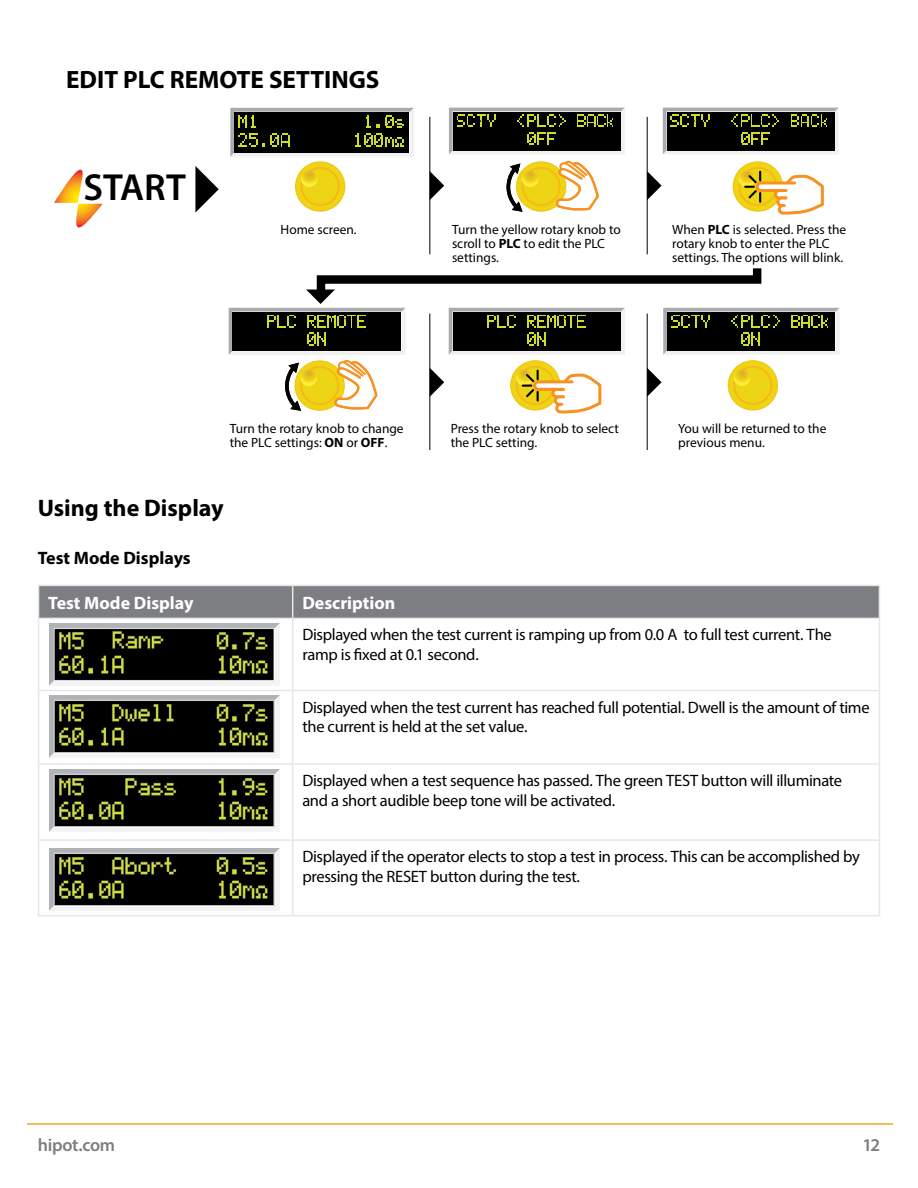
<style>
.page{position:relative;width:918px;height:1188px;background:#fff}
.page>*{position:absolute;margin:0;border:0;box-sizing:border-box;transform-origin:0 0}
.t1{font:600 37.8px "Myriad Pro";color:#000}
.t2{font:700 25.2px "Myriad Pro";color:#000}
.t3{font:700 24px "Myriad Pro";color:#000}
.t4{font:700 18px "Myriad Pro";color:#fff}
.t5{font:700 18px "Myriad Pro";color:#000}
.t6{font:600 18px "Myriad Pro";letter-spacing:-.015em;color:#7d7e81}
.t7{font:16.5px/19.5px "Myriad Pro";letter-spacing:-.02em;color:#000}
.t8{font:13.35px/14.1px "Myriad Pro";color:#000}
.s1{font-weight:700}
</style>
<div class="page">
<hr style="left:27px;top:1123px;width:866px;height:2px;background:#eeac20">
<svg style="left:54px;top:170px;width:49px;height:58px"></svg>
<svg style="left:195px;top:166px;width:24px;height:47px"></svg>
<svg style="left:733px;top:161px;width:91px;height:54px"></svg>
<hr style="left:430px;top:117px;width:1px;height:137px;background:#000">
<svg style="left:648px;top:172px;width:14px;height:27px"></svg>
<hr style="left:647px;top:117px;width:1px;height:137px;background:#000">
<hr style="left:430px;top:314px;width:1px;height:135px;background:#000">
<hr style="left:647px;top:314px;width:1px;height:135px;background:#000">
<svg style="left:430px;top:108px;width:195px;height:108px"></svg>
<svg style="left:663px;top:108px;width:176px;height:46px;background:#3a3c2b"></svg>
<svg style="left:230px;top:108px;width:184px;height:104px"></svg>
<svg style="left:229px;top:268px;width:611px;height:147px"></svg>
<div style="left:39px;top:586px;width:840px;height:32px;background:#7d7e81"></div>
<hr style="left:38px;top:585px;width:255px;height:1px;background:#e6e7e8">
<hr style="left:38px;top:586px;width:1px;height:32px;background:#e6e7e8">
<hr style="left:293px;top:585px;width:587px;height:1px;background:#e6e7e8">
<hr style="left:292px;top:586px;width:1px;height:32px;background:#e6e7e8">
<hr style="left:879px;top:586px;width:1px;height:32px;background:#e6e7e8">
<hr style="left:38px;top:618px;width:255px;height:1px;background:#e6e7e8">
<hr style="left:38px;top:619px;width:1px;height:71px;background:#e6e7e8">
<hr style="left:293px;top:618px;width:587px;height:1px;background:#e6e7e8">
<hr style="left:292px;top:619px;width:1px;height:71px;background:#e6e7e8">
<hr style="left:879px;top:619px;width:1px;height:71px;background:#e6e7e8">
<hr style="left:38px;top:690px;width:255px;height:1px;background:#e6e7e8">
<hr style="left:38px;top:691px;width:1px;height:72px;background:#e6e7e8">
<hr style="left:293px;top:690px;width:587px;height:1px;background:#e6e7e8">
<hr style="left:292px;top:691px;width:1px;height:72px;background:#e6e7e8">
<hr style="left:879px;top:691px;width:1px;height:72px;background:#e6e7e8">
<hr style="left:38px;top:763px;width:255px;height:2px;background:#e6e7e8">
<hr style="left:38px;top:765px;width:1px;height:74px;background:#e6e7e8">
<hr style="left:293px;top:763px;width:587px;height:2px;background:#e6e7e8">
<hr style="left:292px;top:765px;width:1px;height:74px;background:#e6e7e8">
<hr style="left:879px;top:765px;width:1px;height:74px;background:#e6e7e8">
<hr style="left:38px;top:839px;width:255px;height:2px;background:#e6e7e8">
<hr style="left:38px;top:841px;width:1px;height:74px;background:#e6e7e8">
<hr style="left:293px;top:839px;width:587px;height:2px;background:#e6e7e8">
<hr style="left:292px;top:841px;width:1px;height:74px;background:#e6e7e8">
<hr style="left:879px;top:841px;width:1px;height:74px;background:#e6e7e8">
<hr style="left:38px;top:915px;width:255px;height:1px;background:#e6e7e8">
<hr style="left:293px;top:915px;width:587px;height:1px;background:#e6e7e8">
<img style="left:50px;top:624px;width:230px;height:61px">
<img style="left:50px;top:696px;width:230px;height:62px">
<img style="left:50px;top:770px;width:230px;height:61px">
<img style="left:50px;top:849px;width:230px;height:61px">
<h2 class="t2" style="left:66px;top:63px;width:315px">EDIT PLC REMOTE SETTINGS</h2>
<h1 class="t1" style="left:84px;top:163px;width:104px">START</h1>
<p class="t8" style="left:281px;top:222px;width:78px">Home screen.</p>
<p class="t8" style="left:672px;top:222px;width:176px">When <span class="s1">PLC</span> is selected. Press the rotary knob to enter the PLC settings. The options will blink.</p>
<p class="t8" style="left:452px;top:222px;width:170px">Turn the yellow rotary knob to scroll to <span class="s1">PLC</span> to edit the PLC settings.</p>
<p class="t8" style="left:230px;top:421px;width:175px">Turn the rotary knob to change the PLC settings: <span class="s1">ON</span> or <span class="s1">OFF</span>.</p>
<p class="t8" style="left:451px;top:421px;width:170px">Press the rotary knob to select the PLC setting.</p>
<p class="t8" style="left:678px;top:421px;width:150px">You will be returned to the previous menu.</p>
<h3 class="t3" style="left:38px;top:492px;width:188px">Using the Display</h3>
<p class="t5" style="left:38px;top:547px;width:154px">Test Mode Displays</p>
<p class="t4" style="left:48px;top:591px;width:147px">Test Mode Display</p>
<p class="t4" style="left:302px;top:591px;width:94px">Description</p>
<p class="t7" style="left:302px;top:625px;width:531px">Displayed when the test current is ramping up from 0.0 A to full test current. The ramp is fixed at 0.1 second.</p>
<p class="t7" style="left:302px;top:697px;width:569px">Displayed when the test current has reached full potential. Dwell is the amount of time the current is held at the set value.</p>
<p class="t7" style="left:302px;top:771px;width:541px">Displayed when a test sequence has passed. The green TEST button will illuminate and a short audible beep tone will be activated.</p>
<p class="t7" style="left:302px;top:847px;width:559px">Displayed if the operator elects to stop a test in process. This can be accomplished by pressing the RESET button during the test.</p>
<p class="t6" style="left:38px;top:1133px;width:79px">hipot.com</p>
<p class="t6" style="left:862px;top:1133px;width:19px">12</p>
</div>
